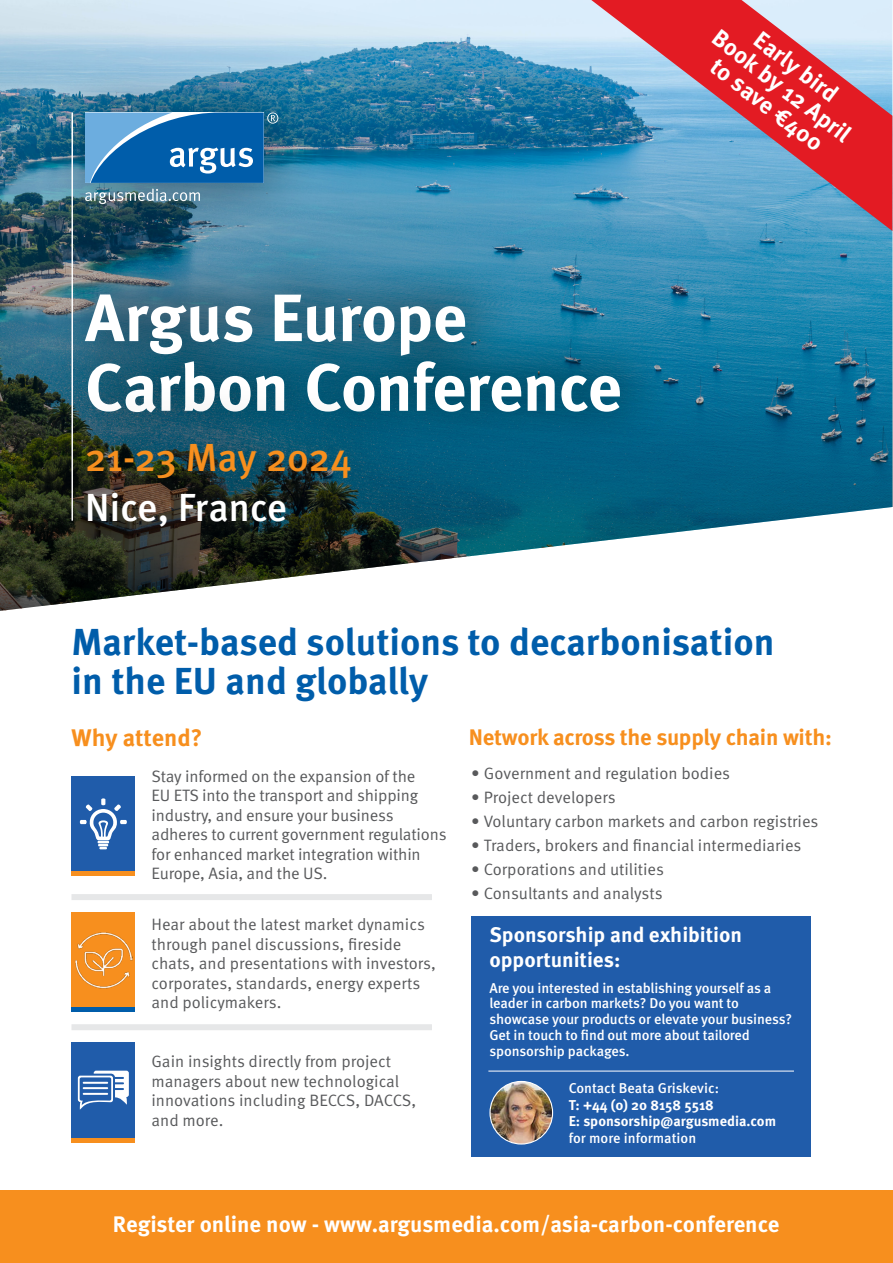
<style>
.page{position:relative;width:893px;height:1263px;background:#fff}
.page>*{position:absolute;margin:0;border:0;box-sizing:border-box;transform-origin:0 0}
.t1{font:700 66.9px/69.8px "Meta Pro";letter-spacing:-.015em;color:#fff}
.t2{font:500 39.15px "Meta Pro";letter-spacing:-.015em;color:#f78f1e}
.t3{font:500 39.15px "Meta Pro";letter-spacing:-.015em;color:#fff}
.t4{font:700 37.5px/39px "Meta Pro";color:#005daa}
.t5{font:700 24px "Meta Pro";color:#f78f1e}
.t6{font:700 23.85px/48px "Meta Pro";color:#fff;text-align:center}
.t7{font:700 22.5px "Meta Pro";color:#fff}
.t8{font:700 22.5px "Meta Pro";letter-spacing:-.01em;color:#f78f1e}
.t9{font:700 21px/25.2px "Meta Pro";color:#fff}
.t10{font:16.5px/19.5px "Meta Pro Norm";letter-spacing:-.005em;color:#58595b}
.t11{font:500 14.25px/15.8px "Meta Pro";letter-spacing:-.01em;color:#fff}
.t12{font:700 14.25px/16.5px "Meta Pro";color:#fff}
</style>
<div class="page">
<img style="left:0;top:0;width:892px;height:611px">
<div style="left:52px;top:244px;width:622px;height:209px;background:#000;opacity:.75"></div>
<div style="left:37px;top:64px;width:289px;height:191px;background:#000;opacity:.4"></div>
<svg style="left:85px;top:189px;width:115px;height:15px;background:#6e8f9d"></svg>
<svg style="left:85px;top:113px;width:193px;height:70px;background:#307cb9"></svg>
<hr style="left:71px;top:113px;width:2px;height:408px;background:#fff">
<div style="left:41px;top:380px;width:377px;height:195px;background:#000;opacity:.75"></div>
<div style="left:471px;top:916px;width:340px;height:241px;background:#205caa"></div>
<hr style="left:488px;top:1071px;width:306px;height:1px;background:#fff">
<img style="left:490px;top:1081px;width:63px;height:63px;border-radius:31px">
<div style="left:489px;top:1081px;width:64px;height:63px;border:1px solid #fff;border-radius:50%"></div>
<div style="left:0;top:1190px;width:892px;height:72px;background:#f78f1e"></div>
<div style="left:71px;top:776px;width:64px;height:96px;background:#205caa"></div>
<svg style="left:79px;top:798px;width:48px;height:51px"></svg>
<hr style="left:71px;top:872px;width:64px;height:4px;background:#f78f1e">
<div style="left:71px;top:912px;width:64px;height:96px;background:#f78f1e"></div>
<hr style="left:71px;top:1008px;width:64px;height:4px;background:#005daa">
<div style="left:71px;top:1042px;width:64px;height:96px;background:#205caa"></div>
<hr style="left:71px;top:1138px;width:64px;height:4px;background:#f78f1e">
<svg style="left:78px;top:1071px;width:51px;height:39px"></svg>
<div style="left:71px;top:894px;width:361px;height:6px;background:#e6e7e8"></div>
<div style="left:71px;top:1024px;width:361px;height:6px;background:#e6e7e8"></div>
<svg style="left:591px;top:0;width:301px;height:231px;background:#a27c94"></svg>
<img style="left:75px;top:932px;width:57px;height:57px">
<h1 class="t1" style="left:85px;top:279px;width:538px">Argus Europe<br>Carbon Conference</h1>
<h2 class="t2" style="left:85px;top:427px;width:268px">21-23 May 2024</h2>
<h2 class="t3" style="left:85px;top:477px;width:204px">Nice, France</h2>
<h3 class="t6" style="left:730px;top:15px;width:169px;rotate:37deg">Book by 12 April</h3>
<h3 class="t6" style="left:757px;top:5px;width:136px;rotate:37deg">Early bird<br>to save €400</h3>
<h3 class="t4" style="left:71px;top:620px;width:705px">Market-based solutions to decarbonisation in the EU and globally</h3>
<h3 class="t5" style="left:71px;top:719px;width:132px">Why attend?</h3>
<p class="t10" style="left:151px;top:765px;width:297px">Stay informed on the expansion of the<br>EU ETS into the transport and shipping industry, and ensure your business adheres to current government regulations for enhanced market integration within Europe, Asia, and the US.</p>
<p class="t10" style="left:151px;top:914px;width:286px">Hear about the latest market dynamics through panel discussions, fireside chats, and presentations with investors, corporates, standards, energy experts and policymakers.</p>
<p class="t10" style="left:151px;top:1051px;width:266px">Gain insights directly from project managers about new technological innovations including BECCS, DACCS, and more.</p>
<h3 class="t8" style="left:469px;top:719px;width:365px">Network across the supply chain with:</h3>
<p class="t10" style="left:471px;top:762px;width:260px">• Government and regulation bodies</p>
<p class="t10" style="left:471px;top:786px;width:146px">• Project developers</p>
<p class="t10" style="left:471px;top:810px;width:349px">• Voluntary carbon markets and carbon registries</p>
<p class="t10" style="left:471px;top:834px;width:332px">• Traders, brokers and financial intermediaries</p>
<p class="t10" style="left:471px;top:858px;width:194px">• Corporations and utilities</p>
<p class="t10" style="left:471px;top:882px;width:193px">• Consultants and analysts</p>
<p class="t9" style="left:489px;top:920px;width:254px">Sponsorship and exhibition opportunities:</p>
<p class="t11" style="left:489px;top:979px;width:304px">Are you interested in establishing yourself as a leader in carbon markets? Do you want to showcase your products or elevate your business?<br>Get in touch to find out more about tailored sponsorship packages.</p>
<p class="t11" style="left:569px;top:1079px;width:152px">Contact Beata Griskevic:</p>
<p class="t12" style="left:569px;top:1096px;width:209px">T: +44 (0) 20 8158 5518<br>E: sponsorship@argusmedia.com</p>
<p class="t11" style="left:569px;top:1129px;width:129px">for more information</p>
<h3 class="t7" style="left:113px;top:1206px;width:668px">Register online now - www.argusmedia.com/asia-carbon-conference</h3>
</div>
